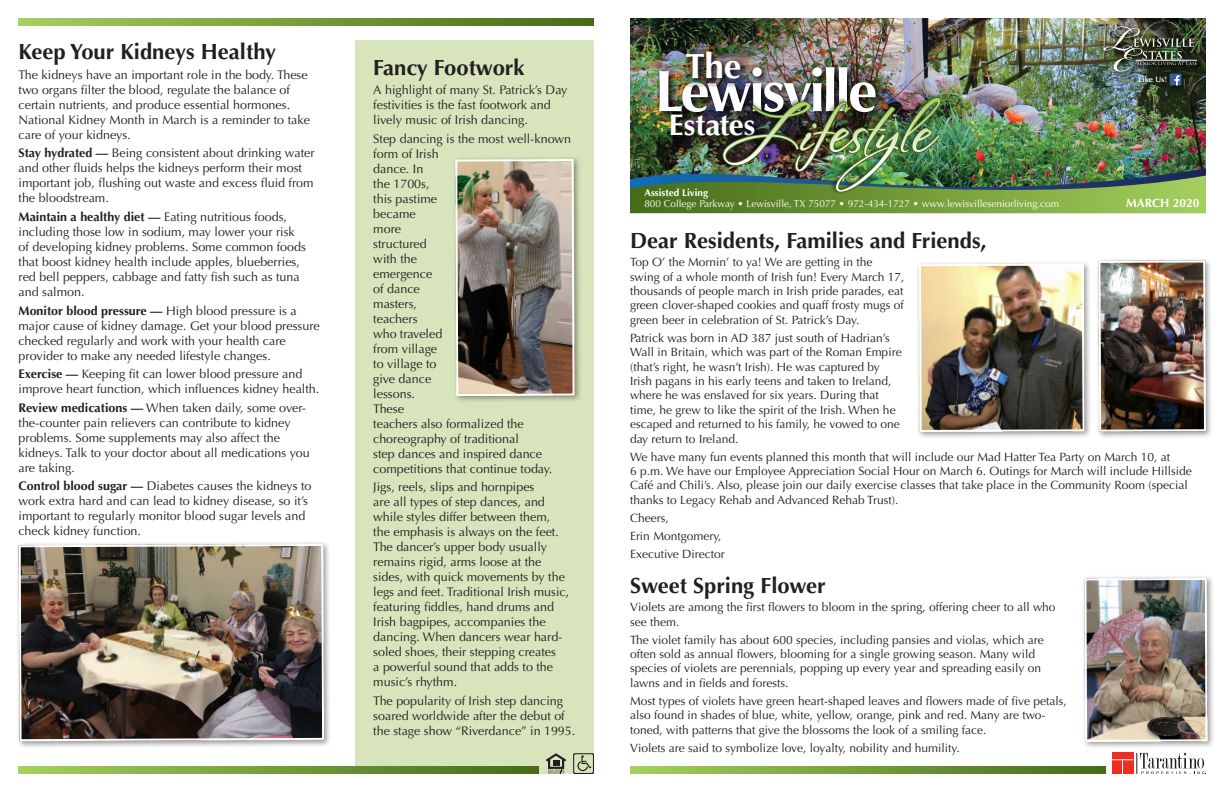
<style>
.page{position:relative;width:1224px;height:792px;background:#fff}
.page>*{position:absolute;margin:0;border:0;box-sizing:border-box;transform-origin:0 0}
.t1{font:700 58.5px "Optima LT Std";letter-spacing:-.05em;color:#fff}
.t2{font:700 35.2px "Optima LT Std";color:#fff}
.t3{font:700 29.9px "Optima LT Std";letter-spacing:-.005em;color:#fff}
.t4{font:700 22px "Optima LT Std";color:#231f20}
.t5{font:12.5px/15px "Optima LT Std";color:#231f20}
.t6{font:12px/14.4px "Optima LT Std";color:#231f20}
.t7{font:700 12px "Optima LT Std";color:#fff}
.t8{font:10px "Optima LT Std";color:#fff}
.t9{font:700 10px "Optima LT Std";color:#fff}
.t10{font:600 8px "Optima LT Std";color:#fff}
.s1{font-weight:700}
</style>
<div class="page">
<img style="left:630px;top:18px;width:576px;height:78px">
<img style="left:657px;top:65px;width:226px;height:31px">
<img style="left:684px;top:49px;width:65px;height:38px">
<img style="left:715px;top:90px;width:230px;height:6px">
<img style="left:630px;top:96px;width:576px;height:117px">
<img style="left:1100px;top:23px;width:104px;height:55px">
<img style="left:1136px;top:85px;width:30px;height:6px">
<img style="left:1166px;top:85px;width:22px;height:8px">
<img style="left:1103px;top:26px;width:94px;height:59px">
<div style="left:355px;top:40px;width:239px;height:734px;background:#d7e4bc"></div>
<div style="left:15px;top:541px;width:317px;height:208px;background:#231f20;opacity:.45"></div>
<img style="left:18px;top:543px;width:307px;height:199px">
<div style="left:452px;top:156px;width:130px;height:248px;background:#231f20;opacity:.45"></div>
<img style="left:454px;top:158px;width:122px;height:239px">
<div style="left:1081px;top:575px;width:134px;height:175px;background:#231f20;opacity:.45"></div>
<img style="left:1087px;top:581px;width:118px;height:158px">
<div style="left:1084px;top:578px;width:124px;height:164px;border:2px solid #fff"></div>
<div style="left:1095px;top:257px;width:118px;height:182px;background:#231f20;opacity:.45"></div>
<img style="left:1101px;top:263px;width:102px;height:166px">
<div style="left:1098px;top:260px;width:108px;height:172px;border:2px solid #fff"></div>
<div style="left:916px;top:260px;width:176px;height:179px;background:#231f20;opacity:.45"></div>
<img style="left:922px;top:267px;width:160px;height:162px">
<div style="left:919px;top:264px;width:166px;height:168px;border:2px solid #fff"></div>
<svg style="left:18px;top:18px;width:576px;height:7px;background:#749c3a"></svg>
<svg style="left:630px;top:767px;width:475px;height:7px;background:#749c3a"></svg>
<svg style="left:18px;top:767px;width:521px;height:7px;background:#749c3a"></svg>
<svg style="left:546px;top:753px;width:20px;height:21px"></svg>
<svg style="left:573px;top:753px;width:21px;height:21px"></svg>
<svg style="left:1112px;top:753px;width:94px;height:22px"></svg>
<h3 class="t4" style="left:19px;top:39px;width:259px">Keep Your Kidneys Healthy</h3>
<p class="t5" style="left:19px;top:67px;width:293px">The kidneys have an important role in the body. These two organs filter the blood, regulate the balance of certain nutrients, and produce essential hormones.<br>National Kidney Month in March is a reminder to take care of your kidneys.</p>
<p class="t5" style="left:19px;top:146px;width:298px"><span class="s1">Stay hydrated —</span> Being consistent about drinking water and other fluids helps the kidneys perform their most important job, flushing out waste and excess fluid from the bloodstream.</p>
<p class="t5" style="left:19px;top:209px;width:289px"><span class="s1">Maintain a healthy diet —</span> Eating nutritious foods, including those low in sodium, may lower your risk of developing kidney problems. Some common foods that boost kidney health include apples, blueberries, red bell peppers, cabbage and fatty fish such as tuna and salmon.</p>
<p class="t5" style="left:19px;top:303px;width:303px"><span class="s1">Monitor blood pressure —</span> High blood pressure is a major cause of kidney damage. Get your blood pressure checked regularly and work with your health care provider to make any needed lifestyle changes.</p>
<p class="t5" style="left:19px;top:367px;width:302px"><span class="s1">Exercise —</span> Keeping fit can lower blood pressure and improve heart function, which influences kidney health.</p>
<p class="t5" style="left:19px;top:400px;width:293px"><span class="s1">Review medications —</span> When taken daily, some over&shy;the-counter pain relievers can contribute to kidney problems. Some supplements may also affect the kidneys. Talk to your doctor about all medications you are taking.</p>
<p class="t5" style="left:19px;top:479px;width:294px"><span class="s1">Control blood sugar —</span> Diabetes causes the kidneys to work extra hard and can lead to kidney disease, so it’s important to regularly monitor blood sugar levels and check kidney function.</p>
<h3 class="t4" style="left:373px;top:54px;width:153px">Fancy Footwork</h3>
<p class="t5" style="left:373px;top:83px;width:196px">A highlight of many St. Patrick’s Day festivities is the fast footwork and lively music of Irish dancing.</p>
<p class="t5" style="left:373px;top:131px;width:199px">Step dancing is the most well-known form of Irish<br>dance. In<br>the 1700s,<br>this pastime<br>became<br>more<br>structured<br>with the<br>emergence<br>of dance<br>masters,<br>teachers<br>who traveled<br>from village<br>to village to<br>give dance<br>lessons.<br>These<br>teachers also formalized the choreography of traditional<br>step dances and inspired dance competitions that continue today.</p>
<p class="t5" style="left:373px;top:480px;width:197px">Jigs, reels, slips and hornpipes<br>are all types of step dances, and while styles differ between them, the emphasis is always on the feet.<br>The dancer’s upper body usually remains rigid, arms loose at the sides, with quick movements by the legs and feet. Traditional Irish music, featuring fiddles, hand drums and<br>Irish bagpipes, accompanies the dancing. When dancers wear hard&shy;soled shoes, their stepping creates<br>a powerful sound that adds to the music’s rhythm.</p>
<p class="t5" style="left:373px;top:693px;width:204px">The popularity of Irish step dancing soared worldwide after the debut of the stage show “Riverdance” in 1995.</p>
<h2 class="t2" style="left:685px;top:45px;width:57px">The</h2>
<h3 class="t3" style="left:669px;top:107px;width:88px">Estates</h3>
<h1 class="t1" style="left:654px;top:57px;width:224px">Lewisville</h1>
<p class="t9" style="left:644px;top:187px;width:65px">Assisted Living</p>
<p class="t8" style="left:644px;top:198px;width:416px">800 College Parkway • Lewisville, TX 75077 • 972-434-1727 • www.lewisvilleseniorliving.com</p>
<p class="t10" style="left:1139px;top:75px;width:29px">Like Us!</p>
<p class="t7" style="left:1126px;top:196px;width:75px">MARCH 2020</p>
<h3 class="t4" style="left:630px;top:228px;width:358px">Dear Residents, Families and Friends,</h3>
<p class="t6" style="left:630px;top:255px;width:276px">Top O’ the Mornin’ to ya! We are getting in the swing of a whole month of Irish fun! Every March 17, thousands of people march in Irish pride parades, eat green clover-shaped cookies and quaff frosty mugs of green beer in celebration of St. Patrick’s Day.</p>
<p class="t6" style="left:630px;top:331px;width:273px">Patrick was born in AD 387 just south of Hadrian’s Wall in Britain, which was part of the Roman Empire (that’s right, he wasn’t Irish). He was captured by Irish pagans in his early teens and taken to Ireland, where he was enslaved for six years. During that time, he grew to like the spirit of the Irish. When he escaped and returned to his family, he vowed to one day return to Ireland.</p>
<p class="t6" style="left:630px;top:449px;width:563px">We have many fun events planned this month that will include our Mad Hatter Tea Party on March 10, at<br>6 p.m. We have our Employee Appreciation Social Hour on March 6. Outings for March will include Hillside Café and Chili’s. Also, please join our daily exercise classes that take place in the Community Room (special thanks to Legacy Rehab and Advanced Rehab Trust).</p>
<p class="t6" style="left:630px;top:509px;width:96px;line-height:18px">Cheers,<br>Erin Montgomery,<br>Executive Director</p>
<h3 class="t4" style="left:630px;top:573px;width:197px">Sweet Spring Flower</h3>
<p class="t6" style="left:630px;top:600px;width:427px">Violets are among the first flowers to bloom in the spring, offering cheer to all who see them.</p>
<p class="t6" style="left:630px;top:632px;width:415px">The violet family has about 600 species, including pansies and violas, which are often sold as annual flowers, blooming for a single growing season. Many wild species of violets are perennials, popping up every year and spreading easily on lawns and in fields and forests.</p>
<p class="t6" style="left:630px;top:694px;width:438px">Most types of violets have green heart-shaped leaves and flowers made of five petals, also found in shades of blue, white, yellow, orange, pink and red. Many are two&shy;toned, with patterns that give the blossoms the look of a smiling face.</p>
<p class="t6" style="left:630px;top:740px;width:331px">Violets are said to symbolize love, loyalty, nobility and humility.</p>
</div>
